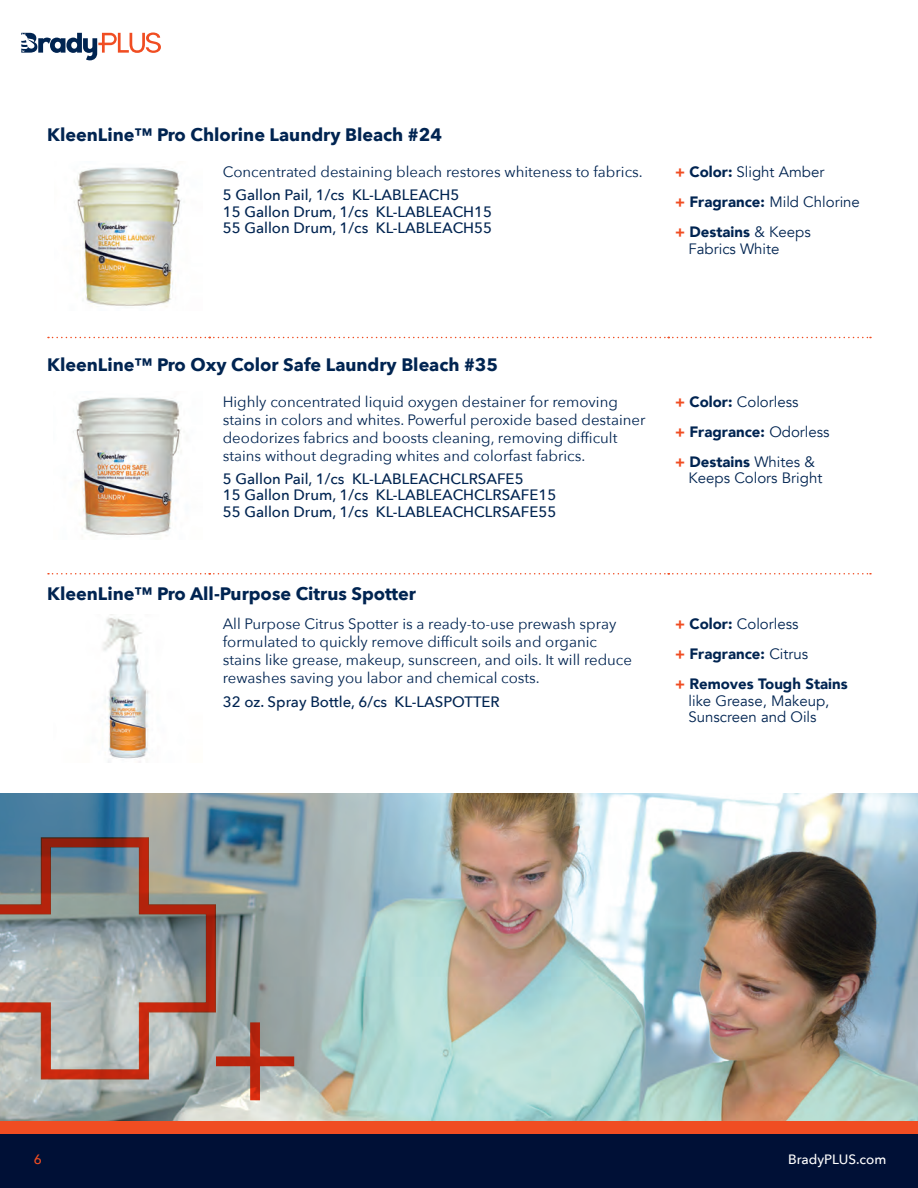
<style>
.page{position:relative;width:918px;height:1188px;background:#fff}
.page>*{position:absolute;margin:0;border:0;box-sizing:border-box;transform-origin:0 0}
.Item_Name{font:700 18px "Avenir Next";color:#002451}
.Item_Description{font:15px/18px "Avenir Next";color:#002451}
.Item_Number{font:500 15px "Avenir Next";color:#002451}
.Bullet_Tabs{font:15px/16.5px "Avenir";color:#002451}
.Bullet_Tabs-2{font:900 15px "Avenir";color:#002451}
.t1{font:500 13.5px "Avenir Next";color:#fff}
.t2{font:500 13.5px "Avenir Next";color:#f04d22}
.s1{font-weight:900;color:#f04d22}
.s2{font-weight:900}
.s3{color:#f04d22}
.s4{font-weight:400}
</style>
<div class="page">
<svg style="left:21px;top:32px;width:140px;height:28px"></svg>
<div style="left:0;top:1134px;width:918px;height:54px;background:#001036"></div>
<div style="left:0;top:1120px;width:918px;height:14px;background:#f04d22"></div>
<svg style="left:48px;top:337px;width:823px;height:1px"></svg>
<svg style="left:48px;top:573px;width:823px;height:1px"></svg>
<img style="left:74px;top:167px;width:107px;height:140px">
<img style="left:73px;top:397px;width:108px;height:139px">
<img style="left:102px;top:614px;width:47px;height:149px">
<img style="left:0;top:794px;width:918px;height:326px">
<svg style="left:216px;top:1022px;width:78px;height:78px;background:#aa8f88"></svg>
<svg style="left:0;top:837px;width:217px;height:243px;background:#9d9491"></svg>
<p class="Item_Name" style="left:47px;top:119px;width:396px">KleenLine™ Pro Chlorine Laundry Bleach #24</p>
<p class="Item_Description" style="left:223px;top:162px;width:421px">Concentrated destaining bleach restores whiteness to fabrics.</p>
<p class="Item_Number" style="left:223px;top:182px;width:238px">5 Gallon Pail, 1/cs KL-LABLEACH5</p>
<p class="Item_Number" style="left:223px;top:199px;width:271px">15 Gallon Drum, 1/cs KL-LABLEACH15</p>
<p class="Item_Number" style="left:223px;top:215px;width:271px">55 Gallon Drum, 1/cs KL-LABLEACH55</p>
<p class="Bullet_Tabs" style="left:675px;top:164px;width:151px"><span class="s1">+</span> <span class="s2">Color:</span> Slight Amber</p>
<p class="Bullet_Tabs" style="left:675px;top:194px;width:186px"><span class="s1">+</span> <span class="s2">Fragrance:</span> Mild Chlorine</p>
<p class="Bullet_Tabs" style="left:688px;top:224px;width:124px;text-indent:-14px"><span class="s1">+</span> <span class="s2">Destains</span> &amp; Keeps<br>Fabrics White</p>
<p class="Item_Name" style="left:47px;top:349px;width:453px">KleenLine™ Pro Oxy Color Safe Laundry Bleach #35</p>
<p class="Item_Description" style="left:223px;top:392px;width:424px">Highly concentrated liquid oxygen destainer for removing stains in colors and whites. Powerful peroxide based destainer deodorizes fabrics and boosts cleaning, removing difficult stains without degrading whites and colorfast fabrics.</p>
<p class="Item_Number" style="left:223px;top:466px;width:302px">5 Gallon Pail, 1/cs KL-LABLEACHCLRSAFE5</p>
<p class="Item_Number" style="left:223px;top:482px;width:335px">15 Gallon Drum, 1/cs KL-LABLEACHCLRSAFE15</p>
<p class="Item_Number" style="left:223px;top:499px;width:335px">55 Gallon Drum, 1/cs KL-LABLEACHCLRSAFE55</p>
<p class="Item_Name" style="left:47px;top:578px;width:370px">KleenLine™ Pro All-Purpose Citrus Spotter</p>
<p class="Item_Description" style="left:223px;top:614px;width:411px">All Purpose Citrus Spotter is a ready-to-use prewash spray formulated to quickly remove difficult soils and organic stains like grease, makeup, sunscreen, and oils. It will reduce rewashes saving you labor and chemical costs.</p>
<p class="Item_Number" style="left:223px;top:689px;width:279px">32 oz. Spray Bottle, 6/cs KL-LASPOTTER</p>
<p class="Bullet_Tabs" style="left:675px;top:393px;width:125px"><span class="s1">+</span> <span class="s2">Color:</span> Colorless</p>
<p class="Bullet_Tabs-2" style="left:675px;top:418px;width:156px"><span class="s3">+</span> Fragrance: <span class="s4">Odorless</span></p>
<p class="Bullet_Tabs" style="left:688px;top:453px;width:135px;text-indent:-14px"><span class="s1">+</span> <span class="s2">Destains</span> Whites &amp;<br>Keeps Colors Bright</p>
<p class="Bullet_Tabs" style="left:675px;top:616px;width:125px"><span class="s1">+</span> <span class="s2">Color:</span> Colorless</p>
<p class="Bullet_Tabs-2" style="left:675px;top:641px;width:135px"><span class="s3">+</span> Fragrance: <span class="s4">Citrus</span></p>
<p class="Bullet_Tabs" style="left:688px;top:676px;width:161px;text-indent:-14px"><span class="s1">+</span> <span class="s2">Removes Tough Stains </span>like Grease, Makeup,<br>Sunscreen and Oils</p>
<p class="t2" style="left:34px;top:1148px;width:10px">6</p>
<p class="t1" style="left:788px;top:1148px;width:100px">BradyPLUS.com</p>
</div>
